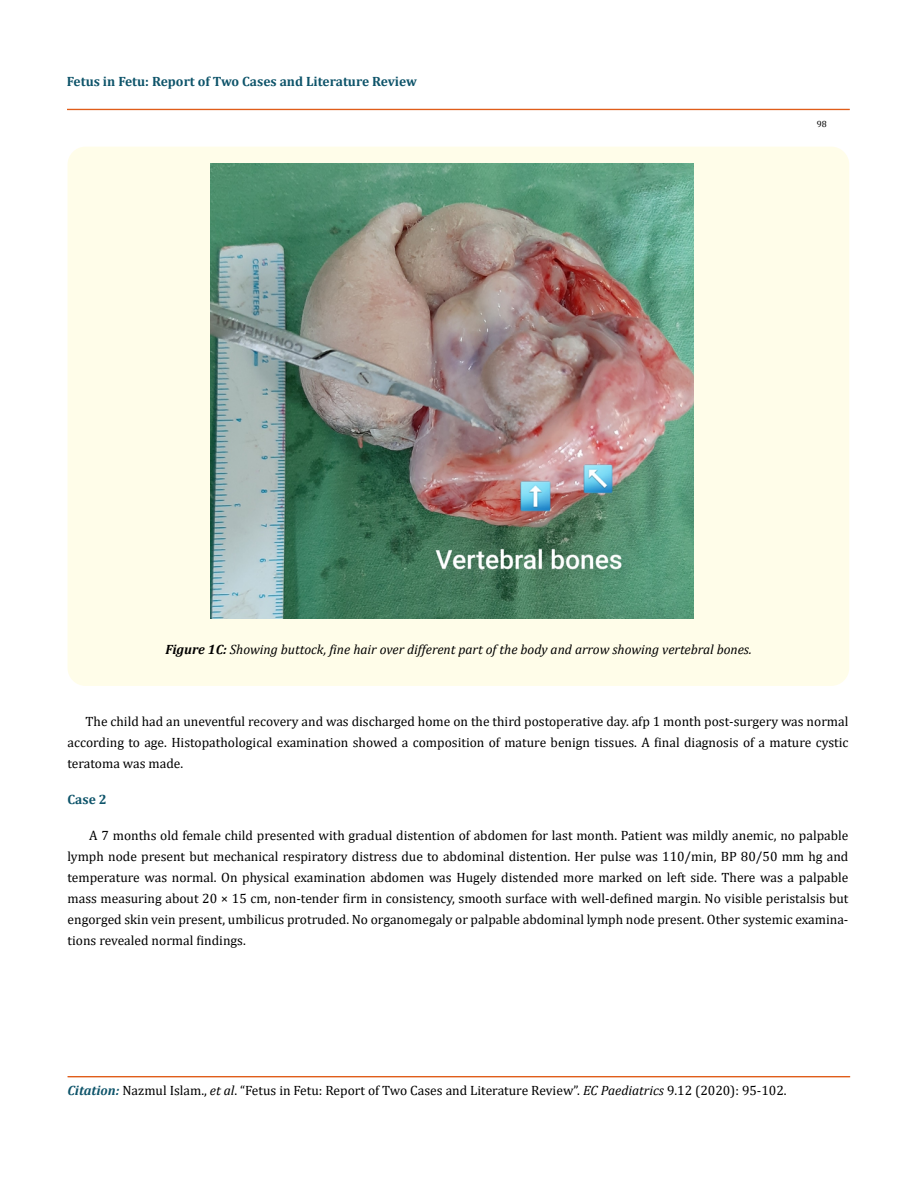
<style>
.page{position:relative;width:917px;height:1190px;background:#fff}
.page>*{position:absolute;margin:0;border:0;box-sizing:border-box;transform-origin:0 0}
.t1{font:13.5px/21px "Cambria";color:#000;text-align:justify}
.t2{font:italic 13.5px "Cambria";color:#000}
.t3{font:700 13.5px "Cambria";color:#0e546a}
.t4{font:9px "Cambria";color:#000}
.s1{font-weight:700}
.s2{font-weight:700;font-style:italic;color:#0e546a}
.s3{font-style:italic}
</style>
<div class="page">
<div style="left:67px;top:109px;width:782px;height:1px;border:1px solid #e05d1a"></div>
<div style="left:68px;top:1076px;width:781px;height:1px;border:1px solid #e05d1a"></div>
<div style="left:68px;top:147px;width:781px;height:539px;background:#fffde9;border-radius:18px"></div>
<img style="left:210px;top:163px;width:484px;height:456px">
<p class="t3" style="left:67px;top:72px;width:352px">Fetus in Fetu: Report of Two Cases and Literature Review</p>
<p class="t4" style="left:816px;top:118px;width:11px">98</p>
<p class="t2" style="left:165px;top:640px;width:588px"><span class="s1">Figure 1C:</span> Showing buttock, fine hair over different part of the body and arrow showing vertebral bones.</p>
<p class="t1" style="left:68px;top:711px;width:782px;text-indent:18px">The child had an uneventful recovery and was discharged home on the third postoperative day. afp 1 month post-surgery was normal according to age. Histopathological examination showed a composition of mature benign tissues. A final diagnosis of a mature cystic teratoma was made.</p>
<p class="t3" style="left:68px;top:790px;width:41px">Case 2</p>
<p class="t1" style="left:68px;top:825px;width:782px;text-indent:22px">A 7 months old female child presented with gradual distention of abdomen for last month. Patient was mildly anemic, no palpable lymph node present but mechanical respiratory distress due to abdominal distention. Her pulse was 110/min, BP 80/50 mm hg and temperature was normal. On physical examination abdomen was Hugely distended more marked on left side. There was a palpable mass measuring about 20 × 15 cm, non-tender firm in consistency, smooth surface with well-defined margin. No visible peristalsis but engorged skin vein present, umbilicus protruded. No organomegaly or palpable abdominal lymph node present. Other systemic examina&shy;tions revealed normal findings.</p>
<p class="t1" style="left:68px;top:1080px;width:720px"><span class="s2">Citation:</span> Nazmul Islam., <span class="s3">et al</span>. “Fetus in Fetu: Report of Two Cases and Literature Review”. <span class="s3">EC Paediatrics</span> 9.12 (2020): 95-102.</p>
</div>
